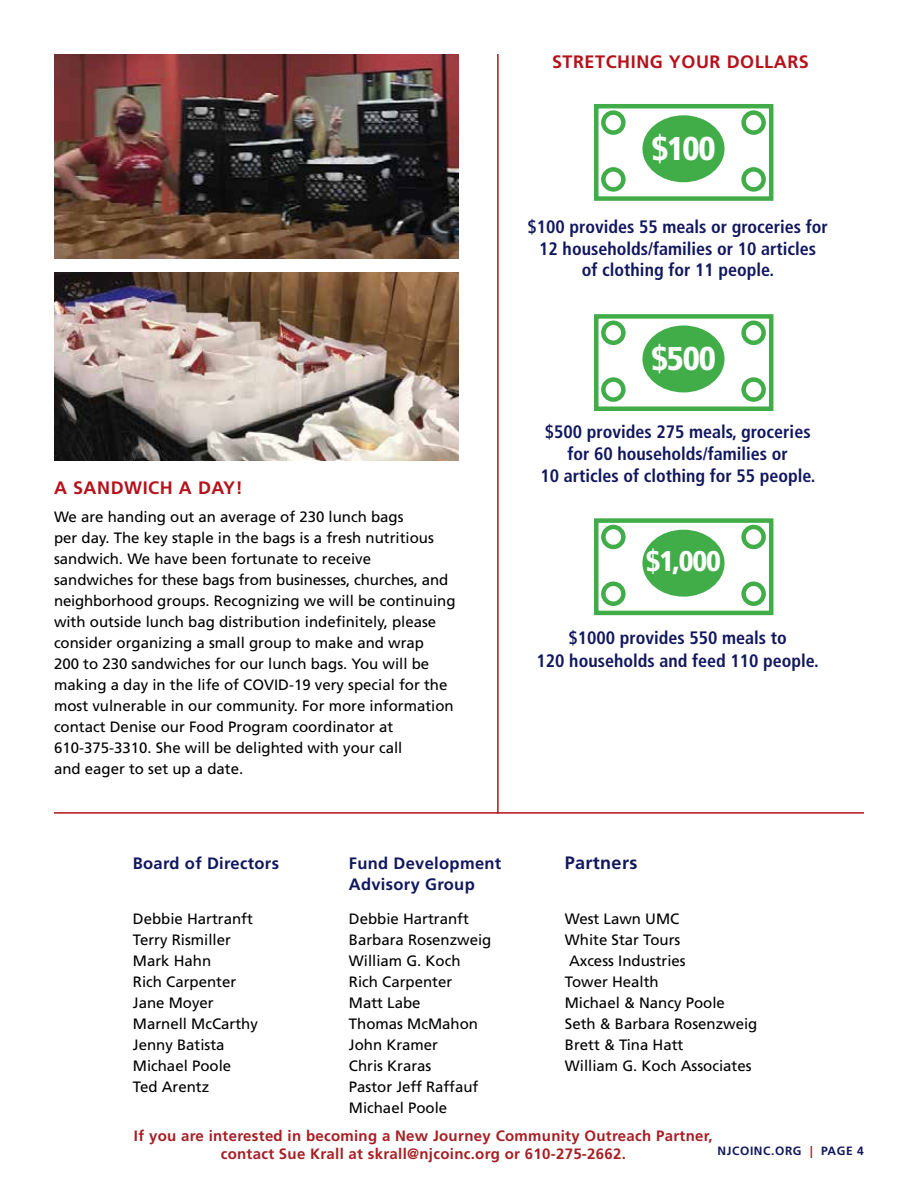
<style>
.page{position:relative;width:918px;height:1188px;background:#fff}
.page>*{position:absolute;margin:0;border:0;box-sizing:border-box;transform-origin:0 0}
.t1{font:900 condensed 33px "Frutiger";letter-spacing:-.04em;color:#fff}
.t2{font:900 condensed 28.5px "Frutiger";color:#fff}
.t3{font:700 condensed 18px/21.6px "Frutiger";color:#11175e;text-align:center}
.t4{font:700 18px "Frutiger";letter-spacing:.03em;color:#b5121b}
.t5{font:700 18px "Frutiger";letter-spacing:.02em;color:#11175e}
.t6{font:700 16.5px "Frutiger";letter-spacing:.02em;color:#11175e}
.t7{font:15px/21px "Frutiger";color:#000}
.t8{font:700 15px/18px "Frutiger";letter-spacing:.02em;color:#a71f24;text-align:center}
.t9{font:700 12px "Frutiger";letter-spacing:.05em;color:#11175e}
.s1{color:#b5121b}
</style>
<div class="page">
<hr style="left:54px;top:812px;width:810px;height:2px;background:#b5121b">
<div style="left:594px;top:104px;width:179px;height:97px;border:4px solid #41ad49"></div>
<div style="left:642px;top:115px;width:83px;height:67px;background:#41ad49;border-radius:50%"></div>
<div style="left:601px;top:110px;width:25px;height:25px;border:4px solid #41ad49;border-radius:50%"></div>
<div style="left:741px;top:110px;width:25px;height:25px;border:4px solid #41ad49;border-radius:50%"></div>
<div style="left:601px;top:167px;width:25px;height:25px;border:4px solid #41ad49;border-radius:50%"></div>
<div style="left:741px;top:167px;width:25px;height:25px;border:4px solid #41ad49;border-radius:50%"></div>
<div style="left:594px;top:314px;width:179px;height:97px;border:4px solid #41ad49"></div>
<div style="left:642px;top:325px;width:83px;height:67px;background:#41ad49;border-radius:50%"></div>
<div style="left:601px;top:321px;width:25px;height:24px;border:4px solid #41ad49;border-radius:50%"></div>
<div style="left:741px;top:321px;width:25px;height:24px;border:4px solid #41ad49;border-radius:50%"></div>
<div style="left:601px;top:377px;width:25px;height:25px;border:4px solid #41ad49;border-radius:50%"></div>
<div style="left:741px;top:377px;width:25px;height:25px;border:4px solid #41ad49;border-radius:50%"></div>
<div style="left:594px;top:518px;width:179px;height:97px;border:4px solid #41ad49"></div>
<div style="left:642px;top:530px;width:83px;height:67px;background:#41ad49;border-radius:50%"></div>
<div style="left:601px;top:525px;width:25px;height:24px;border:4px solid #41ad49;border-radius:50%"></div>
<div style="left:741px;top:525px;width:25px;height:24px;border:4px solid #41ad49;border-radius:50%"></div>
<div style="left:601px;top:582px;width:25px;height:24px;border:4px solid #41ad49;border-radius:50%"></div>
<div style="left:741px;top:582px;width:25px;height:24px;border:4px solid #41ad49;border-radius:50%"></div>
<hr style="left:497px;top:54px;width:2px;height:760px;background:#b5121b">
<img style="left:54px;top:272px;width:405px;height:188px">
<img style="left:54px;top:54px;width:405px;height:204px">
<p class="t4" style="left:552px;top:51px;width:258px">STRETCHING YOUR DOLLARS</p>
<h1 class="t1" style="left:651px;top:128px;width:66px">$100</h1>
<p class="t3" style="left:527px;top:216px;width:302px">$100 provides 55 meals or groceries for<br>12 households/families or 10 articles<br>of clothing for 11 people.</p>
<p class="t4" style="left:54px;top:477px;width:190px">A SANDWICH A DAY!</p>
<p class="t7" style="left:54px;top:506px;width:403px">We are handing out an average of 230 lunch bags<br>per day. The key staple in the bags is a fresh nutritious sandwich. We have been fortunate to receive<br>sandwiches for these bags from businesses, churches, and neighborhood groups. Recognizing we will be continuing with outside lunch bag distribution indefinitely, please consider organizing a small group to make and wrap<br>200 to 230 sandwiches for our lunch bags. You will be making a day in the life of COVID-19 very special for the most vulnerable in our community. For more information contact Denise our Food Program coordinator at 610-375-3310. She will be delighted with your call<br>and eager to set up a date.</p>
<h1 class="t1" style="left:651px;top:338px;width:66px">$500</h1>
<p class="t3" style="left:540px;top:421px;width:277px">$500 provides 275 meals, groceries for 60 households/families or<br>10 articles of clothing for 55 people.</p>
<h2 class="t2" style="left:646px;top:544px;width:77px">$1,000</h2>
<p class="t3" style="left:537px;top:626px;width:284px;line-height:23.4px">$1000 provides 550 meals to<br>120 households and feed 110 people.</p>
<p class="t6" style="left:133px;top:853px;width:148px">Board of Directors</p>
<p class="t6" style="left:349px;top:853px;width:154px">Fund Development</p>
<p class="t5" style="left:565px;top:852px;width:74px">Partners</p>
<p class="t6" style="left:349px;top:874px;width:127px">Advisory Group</p>
<p class="t7" style="left:133px;top:909px;width:122px">Debbie Hartranft</p>
<p class="t7" style="left:349px;top:909px;width:122px">Debbie Hartranft</p>
<p class="t7" style="left:565px;top:909px;width:116px">West Lawn UMC</p>
<p class="t7" style="left:133px;top:930px;width:100px">Terry Rismiller</p>
<p class="t7" style="left:349px;top:930px;width:144px">Barbara Rosenzweig</p>
<p class="t7" style="left:565px;top:930px;width:117px">White Star Tours</p>
<p class="t7" style="left:133px;top:951px;width:80px">Mark Hahn</p>
<p class="t7" style="left:349px;top:951px;width:113px">William G. Koch</p>
<p class="t7" style="left:569px;top:951px;width:118px">Axcess Industries</p>
<p class="t7" style="left:133px;top:972px;width:105px">Rich Carpenter</p>
<p class="t7" style="left:349px;top:972px;width:105px">Rich Carpenter</p>
<p class="t7" style="left:565px;top:972px;width:95px">Tower Health</p>
<p class="t7" style="left:133px;top:993px;width:82px">Jane Moyer</p>
<p class="t7" style="left:349px;top:993px;width:73px">Matt Labe</p>
<p class="t7" style="left:565px;top:993px;width:162px">Michael &amp; Nancy Poole</p>
<p class="t7" style="left:133px;top:1014px;width:127px">Marnell McCarthy</p>
<p class="t7" style="left:349px;top:1014px;width:131px">Thomas McMahon</p>
<p class="t7" style="left:565px;top:1014px;width:194px">Seth &amp; Barbara Rosenzweig</p>
<p class="t7" style="left:133px;top:1035px;width:93px">Jenny Batista</p>
<p class="t7" style="left:349px;top:1035px;width:91px">John Kramer</p>
<p class="t7" style="left:565px;top:1035px;width:120px">Brett &amp; Tina Hatt</p>
<p class="t7" style="left:133px;top:1056px;width:100px">Michael Poole</p>
<p class="t7" style="left:349px;top:1056px;width:84px">Chris Kraras</p>
<p class="t7" style="left:565px;top:1056px;width:188px">William G. Koch Associates</p>
<p class="t7" style="left:133px;top:1077px;width:78px">Ted Arentz</p>
<p class="t7" style="left:349px;top:1077px;width:131px">Pastor Jeff Raffauf<br>Michael Poole</p>
<p class="t8" style="left:134px;top:1127px;width:580px">If you are interested in becoming a New Journey Community Outreach Partner, contact Sue Krall at skrall@njcoinc.org or 610-275-2662.</p>
<p class="t9" style="left:718px;top:1144px;width:148px">NJCOINC.ORG <span class="s1">|</span> PAGE 4</p>
</div>
